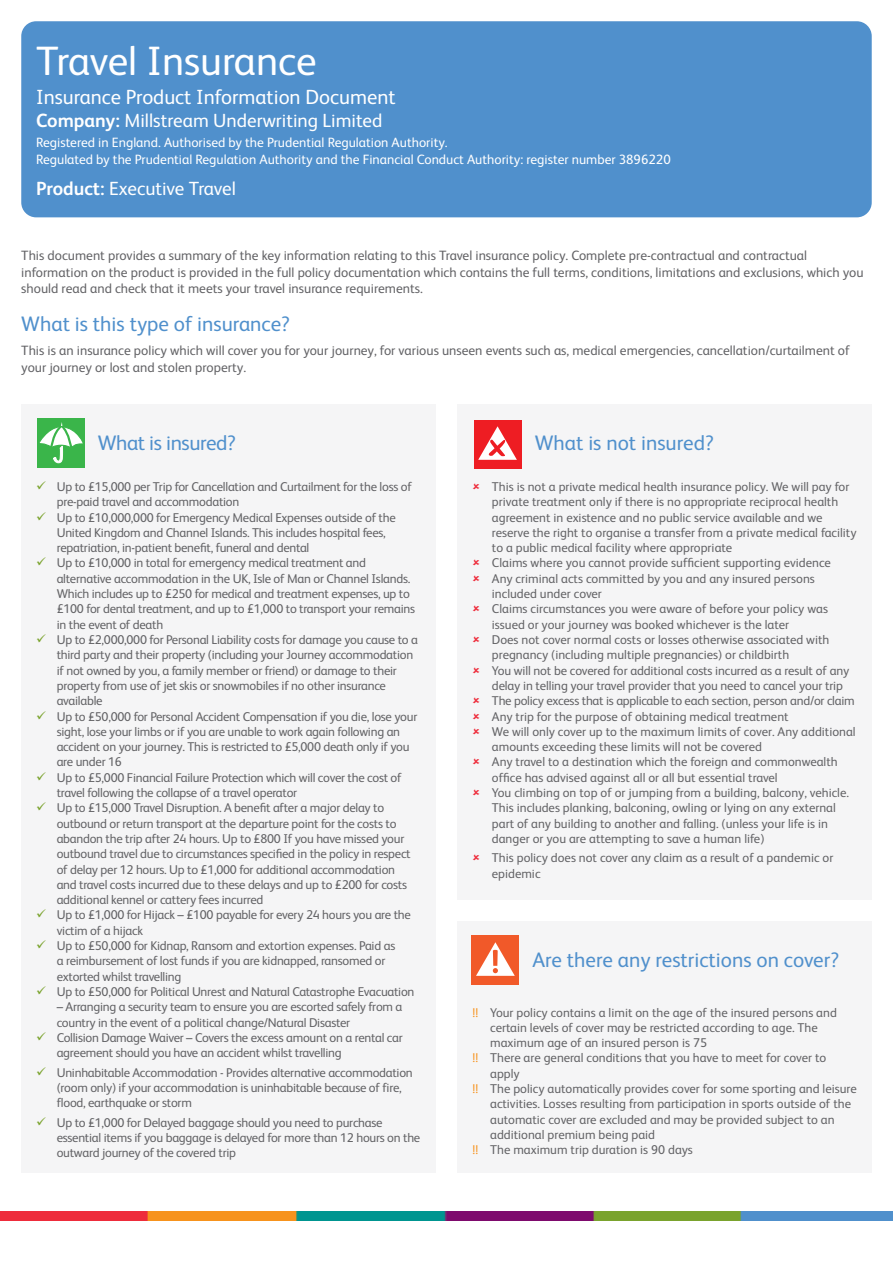
<style>
.page{position:relative;width:893px;height:1263px;background:#fff}
.page>*{position:absolute;margin:0;border:0;box-sizing:border-box;transform-origin:0 0}
.t1{font:41.1px "FS Albert";color:#fff}
.t2{font:21px "FS Albert";color:#5090cc}
.t3{font:21px "FS Albert";letter-spacing:-.02em;color:#5090cc}
.t4{font:20.55px "FS Albert";color:#fff}
.t5{font:19.05px "FS Albert";color:#fff}
.t6{font:13.5px/16.2px "FS Albert";color:#636366}
.t7{font:13.5px/16.2px "FS Albert";color:#fff}
.t8{font:12.75px/15.3px "FS Albert";letter-spacing:-.02em;color:#636366}
.t9{font:12.75px/15.3px "FS Albert";color:#636366}
.s1{font-weight:700}
.s2{color:#7aa32d}
.s3{color:#f7931d}
</style>
<div class="page">
<img style="left:0;top:1212px;width:893px;height:8px">
<div style="left:21px;top:21px;width:851px;height:196px;background:#5090cc;border-radius:15px"></div>
<div style="left:21px;top:404px;width:415px;height:768px;background:#f5f5f6"></div>
<div style="left:37px;top:418px;width:48px;height:50px;background:#3ab54a"></div>
<svg style="left:39px;top:422px;width:44px;height:41px"></svg>
<div style="left:457px;top:404px;width:415px;height:495px;background:#f5f5f6"></div>
<div style="left:474px;top:421px;width:47px;height:48px;background:#ee1d23"></div>
<svg style="left:478px;top:426px;width:39px;height:34px"></svg>
<div style="left:457px;top:921px;width:415px;height:251px;background:#f5f5f6"></div>
<div style="left:472px;top:935px;width:47px;height:50px;background:#f15929"></div>
<svg style="left:476px;top:942px;width:39px;height:34px"></svg>
<p class="t1" style="left:36px;top:34px;width:282px">Travel Insurance</p>
<p class="t4" style="left:36px;top:83px;width:361px">Insurance Product Information Document</p>
<p class="t5" style="left:36px;top:108px;width:348px"><span class="s1">Company:</span> Millstream Underwriting Limited</p>
<p class="t7" style="left:36px;top:134px;width:636px">Registered in England. Authorised by the Prudential Regulation Authority.<br>Regulated by the Prudential Regulation Authority and the Financial Conduct Authority: register number 3896220</p>
<p class="t5" style="left:36px;top:176px;width:201px"><span class="s1">Product:</span> Executive Travel</p>
<p class="t6" style="left:21px;top:247px;width:844px">This document provides a summary of the key information relating to this Travel insurance policy. Complete pre-contractual and contractual information on the product is provided in the full policy documentation which contains the full terms, conditions, limitations and exclusions, which you should read and check that it meets your travel insurance requirements.</p>
<p class="t2" style="left:21px;top:310px;width:270px">What is this type of insurance?</p>
<p class="t6" style="left:21px;top:342px;width:830px">This is an insurance policy which will cover you for your journey, for various unseen events such as, medical emergencies, cancellation/curtailment of your journey or lost and stolen property.</p>
<p class="t3" style="left:98px;top:429px;width:140px">What is insured?</p>
<p class="t8" style="left:57px;top:478px;width:357px;text-indent:-21px"><span class="s2">✓</span> Up to £15,000 per Trip for Cancellation and Curtailment for the loss of pre-paid travel and accommodation</p>
<p class="t8" style="left:57px;top:509px;width:341px;text-indent:-21px"><span class="s2">✓</span> Up to £10,000,000 for Emergency Medical Expenses outside of the<br>United Kingdom and Channel Islands. This includes hospital fees, repatriation, in-patient benefit, funeral and dental</p>
<p class="t8" style="left:57px;top:555px;width:360px;text-indent:-21px"><span class="s2">✓</span> Up to £10,000 in total for emergency medical treatment and alternative accommodation in the UK, Isle of Man or Channel Islands.<br>Which includes up to £250 for medical and treatment expenses, up to £100 for dental treatment, and up to £1,000 to transport your remains in the event of death</p>
<p class="t8" style="left:57px;top:631px;width:363px;text-indent:-21px"><span class="s2">✓</span> Up to £2,000,000 for Personal Liability costs for damage you cause to a third party and their property (including your Journey accommodation if not owned by you, a family member or friend) or damage to their property from use of jet skis or snowmobiles if no other insurance available</p>
<p class="t8" style="left:57px;top:708px;width:362px;text-indent:-21px"><span class="s2">✓</span> Up to £50,000 for Personal Accident Compensation if you die, lose your sight, lose your limbs or if you are unable to work again following an accident on your journey. This is restricted to £5,000 death only if you are under 16</p>
<p class="t8" style="left:57px;top:769px;width:346px;text-indent:-21px"><span class="s2">✓</span> Up to £5,000 Financial Failure Protection which will cover the cost of travel following the collapse of a travel operator</p>
<p class="t8" style="left:57px;top:800px;width:355px;text-indent:-21px"><span class="s2">✓</span> Up to £15,000 Travel Disruption. A benefit after a major delay to outbound or return transport at the departure point for the costs to abandon the trip after 24 hours. Up to £800 If you have missed your outbound travel due to circumstances specified in the policy in respect of delay per 12 hours. Up to £1,000 for additional accommodation and travel costs incurred due to these delays and up to £200 for costs additional kennel or cattery fees incurred</p>
<p class="t8" style="left:57px;top:907px;width:356px;text-indent:-21px"><span class="s2">✓</span> Up to £1,000 for Hijack – £100 payable for every 24 hours you are the victim of a hijack</p>
<p class="t8" style="left:57px;top:937px;width:340px;text-indent:-21px"><span class="s2">✓</span> Up to £50,000 for Kidnap, Ransom and extortion expenses. Paid as a reimbursement of lost funds if you are kidnapped, ransomed or extorted whilst travelling</p>
<p class="t8" style="left:36px;top:983px;width:380px"><span class="s2">✓</span> Up to £50,000 for Political Unrest and Natural Catastrophe Evacuation</p>
<p class="t8" style="left:57px;top:998px;width:347px">– Arranging a security team to ensure you are escorted safely from a country in the event of a political change/Natural Disaster</p>
<p class="t8" style="left:57px;top:1029px;width:347px;text-indent:-21px"><span class="s2">✓</span> Collision Damage Waiver – Covers the excess amount on a rental car agreement should you have an accident whilst travelling</p>
<p class="t8" style="left:57px;top:1064px;width:358px;text-indent:-21px"><span class="s2">✓</span> Uninhabitable Accommodation - Provides alternative accommodation (room only) if your accommodation is uninhabitable because of fire, flood, earthquake or storm</p>
<p class="t8" style="left:57px;top:1114px;width:365px;text-indent:-21px"><span class="s2">✓</span> Up to £1,000 for Delayed baggage should you need to purchase essential items if you baggage is delayed for more than 12 hours on the outward journey of the covered trip</p>
<p class="t2" style="left:535px;top:429px;width:181px">What is not insured?</p>
<p class="t9" style="left:492px;top:478px;width:366px">This is not a private medical health insurance policy. We will pay for private treatment only if there is no appropriate reciprocal health agreement in existence and no public service available and we reserve the right to organise a transfer from a private medical facility to a public medical facility where appropriate</p>
<p class="t9" style="left:492px;top:555px;width:340px">Claims where you cannot provide sufficient supporting evidence</p>
<p class="t9" style="left:492px;top:570px;width:324px">Any criminal acts committed by you and any insured persons included under cover</p>
<p class="t9" style="left:492px;top:601px;width:338px">Claims circumstances you were aware of before your policy was issued or your journey was booked whichever is the later</p>
<p class="t9" style="left:492px;top:631px;width:339px">Does not cover normal costs or losses otherwise associated with pregnancy (including multiple pregnancies) or childbirth</p>
<p class="t8" style="left:492px;top:662px;width:359px">You will not be covered for additional costs incurred as a result of any delay in telling your travel provider that you need to cancel your trip</p>
<p class="t8" style="left:492px;top:692px;width:364px">The policy excess that is applicable to each section, person and/or claim</p>
<p class="t9" style="left:492px;top:708px;width:298px">Any trip for the purpose of obtaining medical treatment</p>
<p class="t9" style="left:492px;top:723px;width:365px">We will only cover up to the maximum limits of cover. Any additional amounts exceeding these limits will not be covered</p>
<p class="t9" style="left:492px;top:754px;width:347px">Any travel to a destination which the foreign and commonwealth office has advised against all or all but essential travel</p>
<p class="t9" style="left:492px;top:784px;width:359px">You climbing on top of or jumping from a building, balcony, vehicle.<br>This includes planking, balconing, owling or lying on any external part of any building to another and falling. (unless your life is in danger or you are attempting to save a human life)</p>
<p class="t9" style="left:492px;top:850px;width:343px">This policy does not cover any claim as a result of a pandemic or epidemic</p>
<p class="t2" style="left:532px;top:946px;width:308px">Are there any restrictions on cover?</p>
<p class="t9" style="left:490px;top:1004px;width:348px;text-indent:-18px"><span class="s3">!!</span> Your policy contains a limit on the age of the insured persons and certain levels of cover may be restricted according to age. The maximum age of an insured person is 75</p>
<p class="t9" style="left:490px;top:1050px;width:338px;text-indent:-18px"><span class="s3">!!</span> There are general conditions that you have to meet for cover to apply</p>
<p class="t9" style="left:490px;top:1080px;width:368px;text-indent:-18px"><span class="s3">!!</span> The policy automatically provides cover for some sporting and leisure activities. Losses resulting from participation in sports outside of the automatic cover are excluded and may be provided subject to an additional premium being paid</p>
<p class="t9" style="left:472px;top:1141px;width:222px"><span class="s3">!!</span> The maximum trip duration is 90 days</p>
</div>
